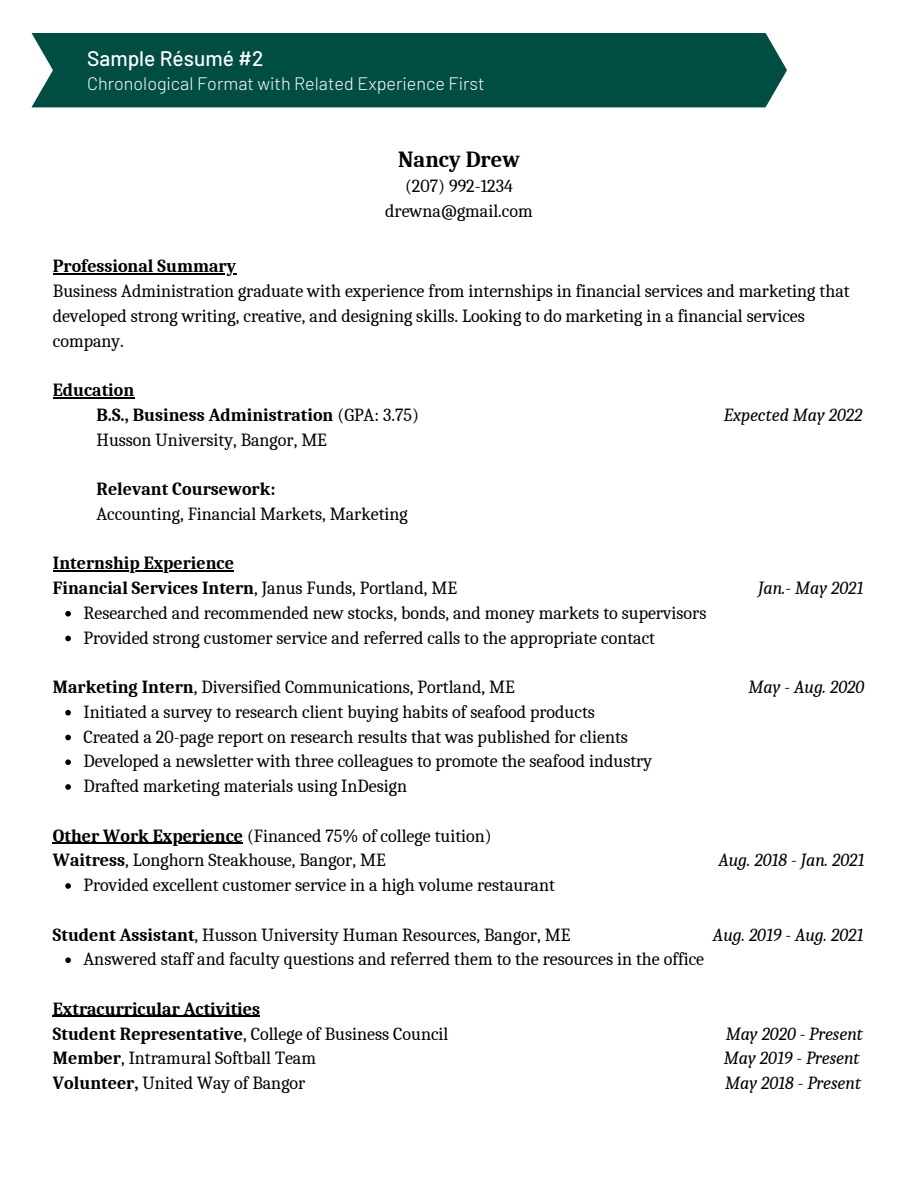
<style>
.page{position:relative;width:918px;height:1188px;background:#fff}
.page>*{position:absolute;margin:0;border:0;box-sizing:border-box;transform-origin:0 0}
.t1{font:700 22.5px "Caladea";color:#000}
.t2{font:500 21px "Barlow";color:#fff}
.t3{font:18px/24.8px "Caladea";color:#000}
.t4{font:700 18px/24.8px "Caladea";color:#000}
.t5{font:italic 18px "Caladea";color:#000}
.t6{font:300 18px "Barlow";color:#fff}
.s1{font-weight:400}
.s2{font-weight:700}
</style>
<div class="page">
<div style="left:32px;top:33px;width:755px;height:74px;background:#004d43"></div>
<svg style="left:65px;top:611px;width:6px;height:6px"></svg>
<svg style="left:65px;top:636px;width:6px;height:5px"></svg>
<svg style="left:65px;top:710px;width:6px;height:6px"></svg>
<svg style="left:65px;top:735px;width:6px;height:5px"></svg>
<svg style="left:65px;top:759px;width:6px;height:6px"></svg>
<svg style="left:65px;top:784px;width:6px;height:6px"></svg>
<svg style="left:65px;top:883px;width:6px;height:6px"></svg>
<svg style="left:65px;top:957px;width:6px;height:6px"></svg>
<hr style="left:53px;top:273px;width:183px;height:2px;background:#000">
<hr style="left:53px;top:397px;width:81px;height:1px;background:#000">
<hr style="left:53px;top:570px;width:181px;height:2px;background:#000">
<hr style="left:53px;top:843px;width:190px;height:1px;background:#000">
<hr style="left:53px;top:1016px;width:207px;height:1px;background:#000">
<p class="t2" style="left:87px;top:45px;width:178px">Sample Résumé #2</p>
<p class="t6" style="left:87px;top:72px;width:399px">Chronological Format with Related Experience First</p>
<p class="t1" style="left:398px;top:146px;width:123px">Nancy Drew</p>
<p class="t3" style="left:385px;top:174px;width:149px;text-align:center">(207) 992-1234 drewna@gmail.com</p>
<p class="t4" style="left:53px;top:254px;width:185px">Professional Summary</p>
<p class="t3" style="left:53px;top:279px;width:798px">Business Administration graduate with experience from internships in financial services and marketing that developed strong writing, creative, and designing skills. Looking to do marketing in a financial services company.</p>
<p class="t4" style="left:96px;top:378px;width:324px;text-indent:-44px">Education<br>B.S., Business Administration <span class="s1">(GPA: 3.75)</span></p>
<p class="t5" style="left:724px;top:405px;width:140px">Expected May 2022</p>
<p class="t3" style="left:96px;top:427px;width:232px">Husson University, Bangor, ME</p>
<p class="t4" style="left:96px;top:477px;width:180px">Relevant Coursework:</p>
<p class="t3" style="left:96px;top:502px;width:313px">Accounting, Financial Markets, Marketing</p>
<p class="t4" style="left:53px;top:551px;width:406px">Internship Experience<br>Financial Services Intern<span class="s1">, Janus Funds, Portland, ME</span></p>
<p class="t3" style="left:84px;top:601px;width:624px">Researched and recommended new stocks, bonds, and money markets to supervisors<br>Provided strong customer service and referred calls to the appropriate contact</p>
<p class="t5" style="left:758px;top:578px;width:107px">Jan.- May 2021</p>
<p class="t3" style="left:53px;top:675px;width:463px"><span class="s2">Marketing Intern</span>, Diversified Communications, Portland, ME</p>
<p class="t5" style="left:748px;top:677px;width:117px">May - Aug. 2020</p>
<p class="t3" style="left:84px;top:700px;width:570px">Initiated a survey to research client buying habits of seafood products Created a 20-page report on research results that was published for clients Developed a newsletter with three colleagues to promote the seafood industry Drafted marketing materials using InDesign</p>
<p class="t3" style="left:53px;top:823px;width:440px"><span class="s2">Other Work Experience</span> (Financed 75% of college tuition)<br><span class="s2">Waitress</span>, Longhorn Steakhouse, Bangor, ME</p>
<p class="t3" style="left:84px;top:873px;width:473px">Provided excellent customer service in a high volume restaurant</p>
<p class="t5" style="left:718px;top:850px;width:148px">Aug. 2018 - Jan. 2021</p>
<p class="t3" style="left:53px;top:922px;width:519px"><span class="s2">Student Assistant</span>, Husson University Human Resources, Bangor, ME</p>
<p class="t5" style="left:713px;top:924px;width:152px">Aug. 2019 - Aug. 2021</p>
<p class="t3" style="left:84px;top:947px;width:622px">Answered staff and faculty questions and referred them to the resources in the office</p>
<p class="t4" style="left:53px;top:997px;width:397px">Extracurricular Activities<br>Student Representative<span class="s1">, College of Business Council</span></p>
<p class="t5" style="left:726px;top:1023px;width:139px">May 2020 - Present</p>
<p class="t3" style="left:53px;top:1046px;width:265px"><span class="s2">Member</span>, Intramural Softball Team</p>
<p class="t5" style="left:724px;top:1048px;width:137px">May 2019 - Present</p>
<p class="t3" style="left:53px;top:1071px;width:254px"><span class="s2">Volunteer,</span> United Way of Bangor</p>
<p class="t5" style="left:725px;top:1073px;width:138px">May 2018 - Present</p>
</div>
